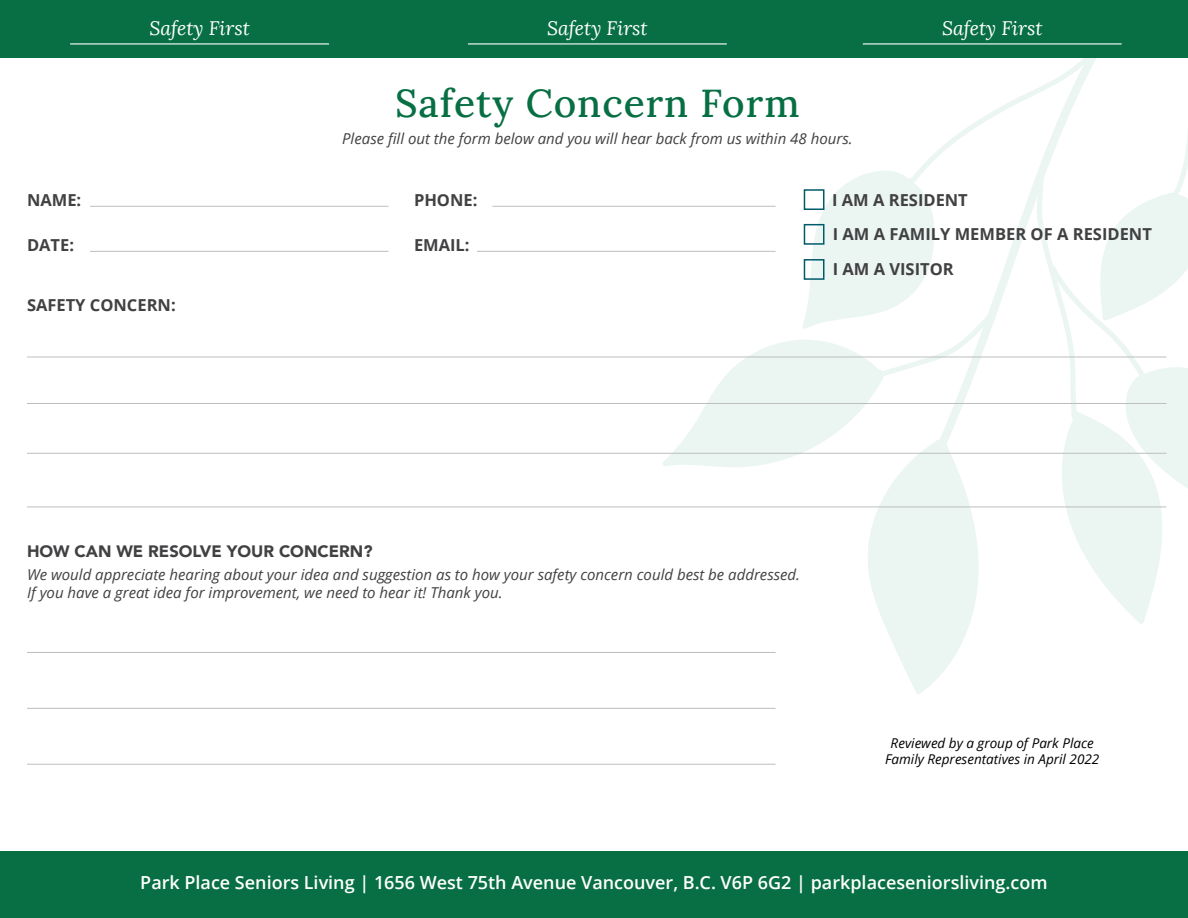
<style>
.page{position:relative;width:1188px;height:918px;background:#fff}
.page>*{position:absolute;margin:0;border:0;box-sizing:border-box;transform-origin:0 0}
.t1{font:500 39px "Lora";letter-spacing:.025em;color:#076f43}
.t2{font:italic 19.5px "Lora";color:#fff}
.t3{font:600 18px "Open Sans";color:#fff}
.t4{font:700 16.5px/35px "Open Sans";color:#414042}
.t5{font:900 16.5px "Avenir";color:#414042}
.t6{font:italic 15px/18px "Open Sans";color:#414042}
.t7{font:italic 13.5px/16.2px "Open Sans";color:#000;text-align:center}
</style>
<div class="page">
<svg style="left:590px;top:58px;width:598px;height:636px"></svg>
<div style="left:804px;top:189px;width:20px;height:21px;border:2px solid #005a6b"></div>
<div style="left:804px;top:224px;width:20px;height:21px;border:2px solid #005a6b"></div>
<div style="left:804px;top:259px;width:20px;height:21px;border:2px solid #005a6b"></div>
<hr style="left:90px;top:206px;width:299px;height:1px;background:#bcbec0">
<hr style="left:492px;top:206px;width:284px;height:1px;background:#bcbec0">
<hr style="left:90px;top:251px;width:299px;height:1px;background:#bcbec0">
<hr style="left:477px;top:251px;width:299px;height:1px;background:#bcbec0">
<hr style="left:27px;top:357px;width:1140px;height:1px;background:#bcbec0">
<hr style="left:27px;top:403px;width:1140px;height:1px;background:#bcbec0">
<hr style="left:27px;top:453px;width:1140px;height:1px;background:#bcbec0">
<hr style="left:27px;top:507px;width:1140px;height:1px;background:#bcbec0">
<hr style="left:27px;top:652px;width:749px;height:1px;background:#bcbec0">
<hr style="left:27px;top:708px;width:749px;height:1px;background:#bcbec0">
<hr style="left:27px;top:764px;width:749px;height:1px;background:#bcbec0">
<div style="left:0;top:0;width:1188px;height:58px;background:#076f43"></div>
<hr style="left:70px;top:43px;width:259px;height:2px;background:#fff">
<hr style="left:468px;top:43px;width:259px;height:2px;background:#fff">
<hr style="left:863px;top:43px;width:259px;height:2px;background:#fff">
<div style="left:0;top:851px;width:1188px;height:67px;background:#076f43"></div>
<h2 class="t2" style="left:149px;top:16px;width:102px">Safety First</h2>
<h2 class="t2" style="left:547px;top:16px;width:102px">Safety First</h2>
<h2 class="t2" style="left:942px;top:16px;width:102px">Safety First</h2>
<h1 class="t1" style="left:395px;top:74px;width:406px">Safety Concern Form</h1>
<p class="t6" style="left:342px;top:130px;width:512px">Please fill out the form below and you will hear back from us within 48 hours.</p>
<p class="t4" style="left:27px;top:182px;width:56px">NAME:</p>
<p class="t4" style="left:414px;top:182px;width:65px">PHONE:</p>
<p class="t4" style="left:27px;top:227px;width:49px">DATE:</p>
<p class="t4" style="left:414px;top:227px;width:57px">EMAIL:</p>
<p class="t4" style="left:27px;top:287px;width:150px">SAFETY CONCERN:</p>
<p class="t4" style="left:832px;top:182px;width:321px">I AM A RESIDENT<br>I AM A FAMILY MEMBER OF A RESIDENT<br>I AM A VISITOR</p>
<p class="t5" style="left:27px;top:537px;width:347px">HOW CAN WE RESOLVE YOUR CONCERN?</p>
<p class="t6" style="left:27px;top:565px;width:775px">We would appreciate hearing about your idea and suggestion as to how your safety concern could best be addressed.<br>If you have a great idea for improvement, we need to hear it! Thank you.</p>
<p class="t7" style="left:885px;top:734px;width:216px">Reviewed by a group of Park Place<br>Family Representatives in April 2022</p>
<p class="t3" style="left:140px;top:870px;width:909px">Park Place Seniors Living | 1656 West 75th Avenue Vancouver, B.C. V6P 6G2 | parkplaceseniorsliving.com</p>
</div>
